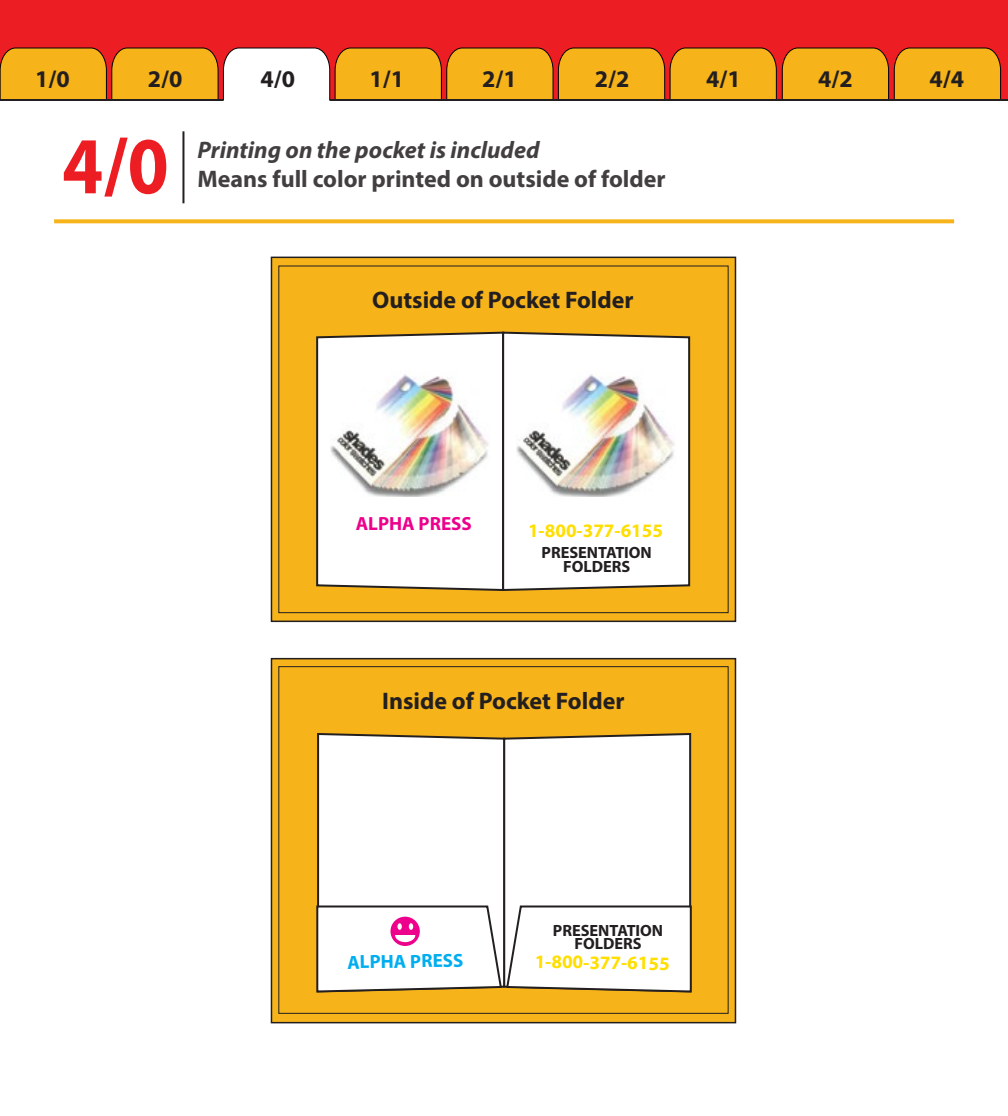
<style>
.page{position:relative;width:1008px;height:1116px;background:#fff}
.page>*{position:absolute;margin:0;border:0;box-sizing:border-box;transform-origin:0 0}
.t1{font:700 81.4px "Myriad Pro";color:#ed1d24;scale:.91 1}
.t2{font:700 24px "Myriad Pro";color:#231f20}
.t3{font:700 24px "Myriad Pro";color:#433f40}
.t4{font:italic 700 24px "Myriad Pro";color:#433f40}
.t5{font:700 19px "Myriad Pro";color:#ffde00}
.t6{font:700 19px "Myriad Pro";color:#ec008c}
.t7{font:700 19px "Myriad Pro";color:#00aeef}
.t8{font:700 16.4px/13.6px "Myriad Pro";color:#231f20;text-align:center}
</style>
<div class="page">
<div style="left:0;top:0;width:1008px;height:100px;background:#ed1d24"></div>
<svg style="left:0;top:48px;width:1001px;height:52px;background:#efac31"></svg>
<hr style="left:329px;top:99px;width:679px;height:2px;background:#231f20">
<hr style="left:0;top:99px;width:224px;height:2px;background:#231f20">
<div style="left:271px;top:257px;width:465px;height:365px;background:#f6b31a;border:2px solid #231f20"></div>
<hr style="left:182px;top:131px;width:2px;height:72px;background:#231f20">
<svg style="left:54px;top:219px;width:900px;height:4px;background:#f6b92c"></svg>
<svg style="left:316px;top:331px;width:185px;height:260px;background:#f4f2ec"></svg>
<svg style="left:501px;top:331px;width:190px;height:260px;background:#f0ede7"></svg>
<div style="left:271px;top:658px;width:465px;height:365px;background:#f6b31a;border:2px solid #231f20"></div>
<div style="left:506px;top:733px;width:186px;height:171px;background:#fff"></div>
<div style="left:317px;top:733px;width:189px;height:171px;background:#fff"></div>
<div style="left:279px;top:666px;width:449px;height:348px;border:1px solid #231f20"></div>
<svg style="left:316px;top:904px;width:376px;height:89px;background:#efe9e5"></svg>
<img style="left:516px;top:370px;width:160px;height:127px">
<img style="left:330px;top:370px;width:160px;height:127px">
<p class="t2" style="left:35px;top:63px;width:36px">1/0</p>
<p class="t2" style="left:148px;top:63px;width:36px">2/0</p>
<p class="t2" style="left:260px;top:63px;width:36px">4/0</p>
<p class="t2" style="left:370px;top:63px;width:36px">1/1</p>
<p class="t2" style="left:482px;top:63px;width:36px">2/1</p>
<p class="t2" style="left:595px;top:63px;width:36px">2/2</p>
<p class="t2" style="left:706px;top:63px;width:36px">4/1</p>
<p class="t2" style="left:818px;top:63px;width:36px">4/2</p>
<p class="t2" style="left:930px;top:63px;width:36px">4/4</p>
<h1 class="t1" style="left:62px;top:113px;width:119px">4/0</h1>
<p class="t4" style="left:197px;top:134px;width:344px">Printing on the pocket is included</p>
<p class="t3" style="left:197px;top:163px;width:470px">Means full color printed on outside of folder</p>
<p class="t2" style="left:372px;top:284px;width:263px">Outside of Pocket Folder</p>
<p class="t6" style="left:356px;top:511px;width:118px">ALPHA PRESS</p>
<p class="t5" style="left:528px;top:518px;width:137px">1-800-377-6155</p>
<p class="t8" style="left:542px;top:545px;width:112px">PRESENTATION<br>FOLDERS</p>
<p class="t2" style="left:382px;top:686px;width:244px">Inside of Pocket Folder</p>
<p class="t8" style="left:553px;top:923px;width:112px">PRESENTATION<br>FOLDERS</p>
<p class="t7" style="left:347px;top:950px;width:118px;rotate:-1deg">ALPHA PRESS</p>
<p class="t5" style="left:535px;top:949px;width:137px;rotate:1deg">1-800-377-6155</p>
</div>
